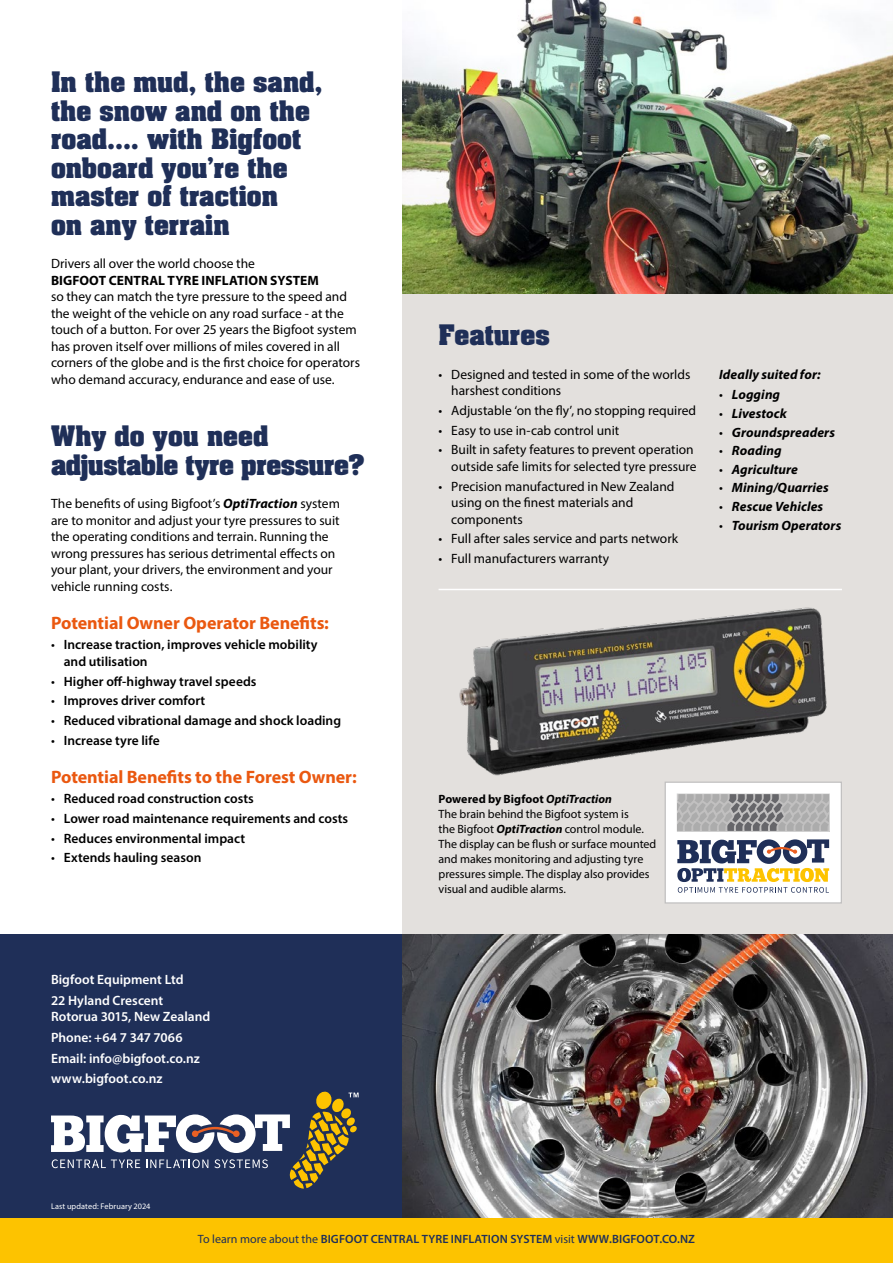
<style>
.page{position:relative;width:893px;height:1263px;background:#fff}
.page>*{position:absolute;margin:0;border:0;box-sizing:border-box;transform-origin:0 0}
.t1{font:700 24px/28.5px "Aachen LT";color:#1f2f58}
.t2{font:700 24px/28.5px "Aachen LT";letter-spacing:-.02em;color:#1f2f58}
.t3{font:700 18px "Myriad Pro";letter-spacing:-.005em;color:#ea5810}
.t4{font:13.5px/16.5px "Myriad Pro";color:#000}
.t5{font:600 13.5px/16.5px "Myriad Pro";color:#000}
.t6{font:italic 700 13.5px "Myriad Pro";letter-spacing:.005em;color:#000}
.t7{font:600 13.5px/20.7px "Myriad Pro";color:#fff}
.t8{font:700 13.5px "Myriad Pro";letter-spacing:.005em;color:#000}
.t9{font:12px/15px "Myriad Pro";letter-spacing:-.005em;color:#000}
.t10{font:600 12px "Myriad Pro";letter-spacing:.01em;color:#1f2f58}
.t11{font:8.25px "Myriad Pro";letter-spacing:.01em;color:#fff}
.s1{font-weight:700;font-style:italic}
.s2{font-weight:400}
.s3{font-weight:400;font-style:normal}
.s4{font-weight:700}
</style>
<div class="page">
<div style="left:403px;top:258px;width:490px;height:677px;background:#e3e0dd"></div>
<img style="left:403px;top:0;width:490px;height:293px">
<hr style="left:439px;top:589px;width:403px;height:1px;background:#fff">
<img style="left:459px;top:607px;width:368px;height:169px">
<div style="left:0;top:935px;width:403px;height:283px;background:#1f2f58"></div>
<img style="left:403px;top:935px;width:490px;height:283px">
<div style="left:665px;top:781px;width:177px;height:122px;background:#fff;border:1px solid #c1c0c0"></div>
<svg style="left:677px;top:839px;width:152px;height:54px"></svg>
<svg style="left:677px;top:793px;width:153px;height:39px;background:#a7a7a8"></svg>
<svg style="left:51px;top:1092px;width:308px;height:96px"></svg>
<div style="left:0;top:1218px;width:893px;height:45px;background:#fdc300"></div>
<h1 class="t1" style="left:51px;top:67px;width:273px">In the mud, the sand, the snow and on the road…. with Bigfoot onboard you’re the master of traction<br>on any terrain</h1>
<p class="t4" style="left:51px;top:255px;width:205px">Drivers all over the world choose the</p>
<p class="t8" style="left:51px;top:271px;width:269px">BIGFOOT CENTRAL TYRE INFLATION SYSTEM</p>
<p class="t4" style="left:51px;top:288px;width:311px">so they can match the tyre pressure to the speed and the weight of the vehicle on any road surface - at the touch of a button. For over 25 years the Bigfoot system has proven itself over millions of miles covered in all corners of the globe and is the first choice for operators who demand accuracy, endurance and ease of use.</p>
<h1 class="t2" style="left:51px;top:421px;width:316px">Why do you need adjustable tyre pressure?</h1>
<p class="t4" style="left:51px;top:495px;width:290px">The benefits of using Bigfoot’s <span class="s1">OptiTraction</span> system are to monitor and adjust your tyre pressures to suit the operating conditions and terrain. Running the wrong pressures has serious detrimental effects on your plant, your drivers, the environment and your vehicle running costs.</p>
<h2 class="t3" style="left:51px;top:611px;width:279px">Potential Owner Operator Benefits:</h2>
<p class="t5" style="left:64px;top:636px;width:255px;text-indent:-13px"><span class="s2">•</span> Increase traction, improves vehicle mobility and utilisation</p>
<p class="t5" style="left:51px;top:672px;width:207px"><span class="s2">•</span> Higher off-highway travel speeds</p>
<p class="t5" style="left:51px;top:692px;width:156px"><span class="s2">•</span> Improves driver comfort</p>
<p class="t5" style="left:51px;top:712px;width:292px"><span class="s2">•</span> Reduced vibrational damage and shock loading</p>
<p class="t5" style="left:51px;top:731px;width:110px"><span class="s2">•</span> Increase tyre life</p>
<h2 class="t3" style="left:51px;top:765px;width:307px">Potential Benefits to the Forest Owner:</h2>
<p class="t5" style="left:51px;top:790px;width:204px"><span class="s2">•</span> Reduced road construction costs</p>
<p class="t5" style="left:51px;top:810px;width:299px"><span class="s2">•</span> Lower road maintenance requirements and costs</p>
<p class="t5" style="left:51px;top:829px;width:196px"><span class="s2">•</span> Reduces environmental impact</p>
<p class="t5" style="left:51px;top:849px;width:152px"><span class="s2">•</span> Extends hauling season</p>
<p class="t7" style="left:51px;top:969px;width:134px">Bigfoot Equipment Ltd<br>22 Hyland Crescent</p>
<p class="t7" style="left:51px;top:1006px;width:161px">Rotorua 3015, New Zealand<br>Phone: +64 7 347 7066<br>Email: info@bigfoot.co.nz www.bigfoot.co.nz</p>
<h1 class="t1" style="left:439px;top:320px;width:113px">Features</h1>
<p class="t4" style="left:451px;top:366px;width:241px;text-indent:-13px">• Designed and tested in some of the worlds harshest conditions</p>
<p class="t4" style="left:439px;top:402px;width:259px">• Adjustable ‘on the fly’, no stopping required</p>
<p class="t4" style="left:439px;top:422px;width:182px">• Easy to use in-cab control unit</p>
<p class="t4" style="left:439px;top:441px;width:260px;text-align:right">• Built in safety features to prevent operation outside safe limits for selected tyre pressure</p>
<p class="t4" style="left:451px;top:477px;width:225px;text-indent:-13px">• Precision manufactured in New Zealand using on the finest materials and components</p>
<p class="t4" style="left:439px;top:530px;width:241px">• Full after sales service and parts network</p>
<p class="t4" style="left:439px;top:550px;width:172px">• Full manufacturers warranty</p>
<p class="t6" style="left:719px;top:365px;width:103px">Ideally suited for:</p>
<p class="t6" style="left:719px;top:386px;width:63px"><span class="s3">•</span> Logging</p>
<p class="t6" style="left:719px;top:405px;width:69px"><span class="s3">•</span> Livestock</p>
<p class="t6" style="left:719px;top:423px;width:117px"><span class="s3">•</span> Groundspreaders</p>
<p class="t6" style="left:719px;top:442px;width:64px"><span class="s3">•</span> Roading</p>
<p class="t6" style="left:719px;top:460px;width:80px"><span class="s3">•</span> Agriculture</p>
<p class="t6" style="left:719px;top:479px;width:111px"><span class="s3">•</span> Mining/Quarries</p>
<p class="t6" style="left:719px;top:498px;width:106px"><span class="s3">•</span> Rescue Vehicles</p>
<p class="t6" style="left:719px;top:516px;width:124px"><span class="s3">•</span> Tourism Operators</p>
<p class="t9" style="left:439px;top:791px;width:219px"><span class="s4">Powered by Bigfoot</span> <span class="s1">OptiTraction<br></span>The brain behind the Bigfoot system is<br>the Bigfoot <span class="s1">OptiTraction</span> control module.<br>The display can be flush or surface mounted and makes monitoring and adjusting tyre pressures simple. The display also provides visual and audible alarms.</p>
<p class="t11" style="left:51px;top:1201px;width:101px">Last updated: February 2024</p>
<p class="t10" style="left:198px;top:1232px;width:499px"><span class="s2">To learn more about the</span> BIGFOOT CENTRAL TYRE INFLATION SYSTEM <span class="s2">visit</span> WWW.BIGFOOT.CO.NZ</p>
</div>
